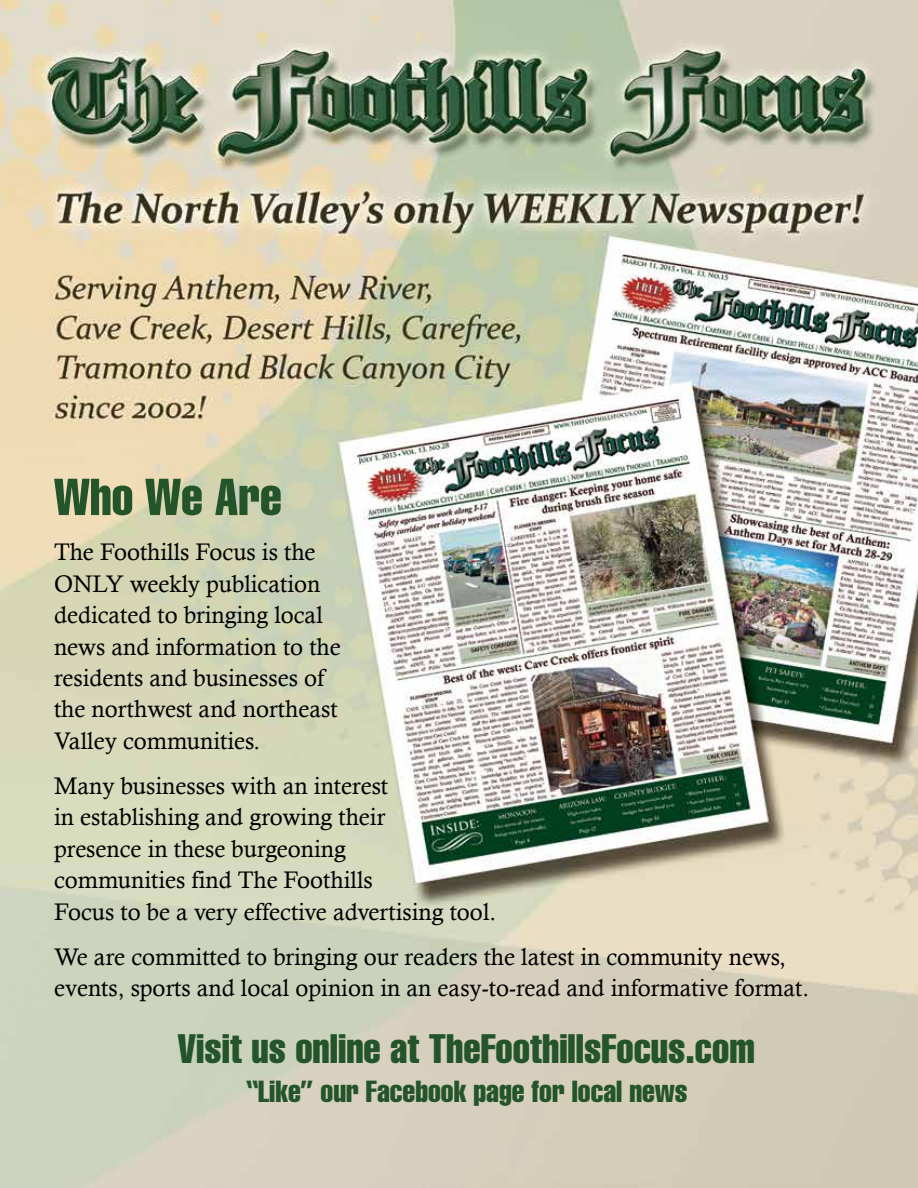
<style>
.page{position:relative;width:918px;height:1188px;background:#fff}
.page>*{position:absolute;margin:0;border:0;box-sizing:border-box;transform-origin:0 0}
.t1{font:51px "Helvetica LT Std Comp";color:#24552a}
.t2{font:40.5px "Helvetica LT Std Comp";color:#24552a}
.t3{font:30px "Helvetica LT Std Comp";color:#24552a}
.t4{font:24px/31.5px "Calisto";color:#000}
</style>
<div class="page">
<img style="left:0;top:0;width:918px;height:1188px">
<h1 class="t1" style="left:54px;top:465px;width:229px">Who We Are</h1>
<p class="t4" style="left:54px;top:536px;width:288px">The Foothills Focus is the<br>ONLY weekly publication dedicated to bringing local news and information to the residents and businesses of the northwest and northeast<br>Valley communities.</p>
<p class="t4" style="left:54px;top:770px;width:444px">Many businesses with an interest<br>in establishing and growing their<br>presence in these burgeoning<br>communities find The Foothills<br>Focus to be a very effective advertising tool.</p>
<p class="t4" style="left:54px;top:941px;width:757px">We are committed to bringing our readers the latest in community news, events, sports and local opinion in an easy-to-read and informative format.</p>
<h2 class="t2" style="left:177px;top:1022px;width:579px">Visit us online at TheFoothillsFocus.com</h2>
<p class="t3" style="left:245px;top:1072px;width:444px">“Like” our Facebook page for local news</p>
</div>
